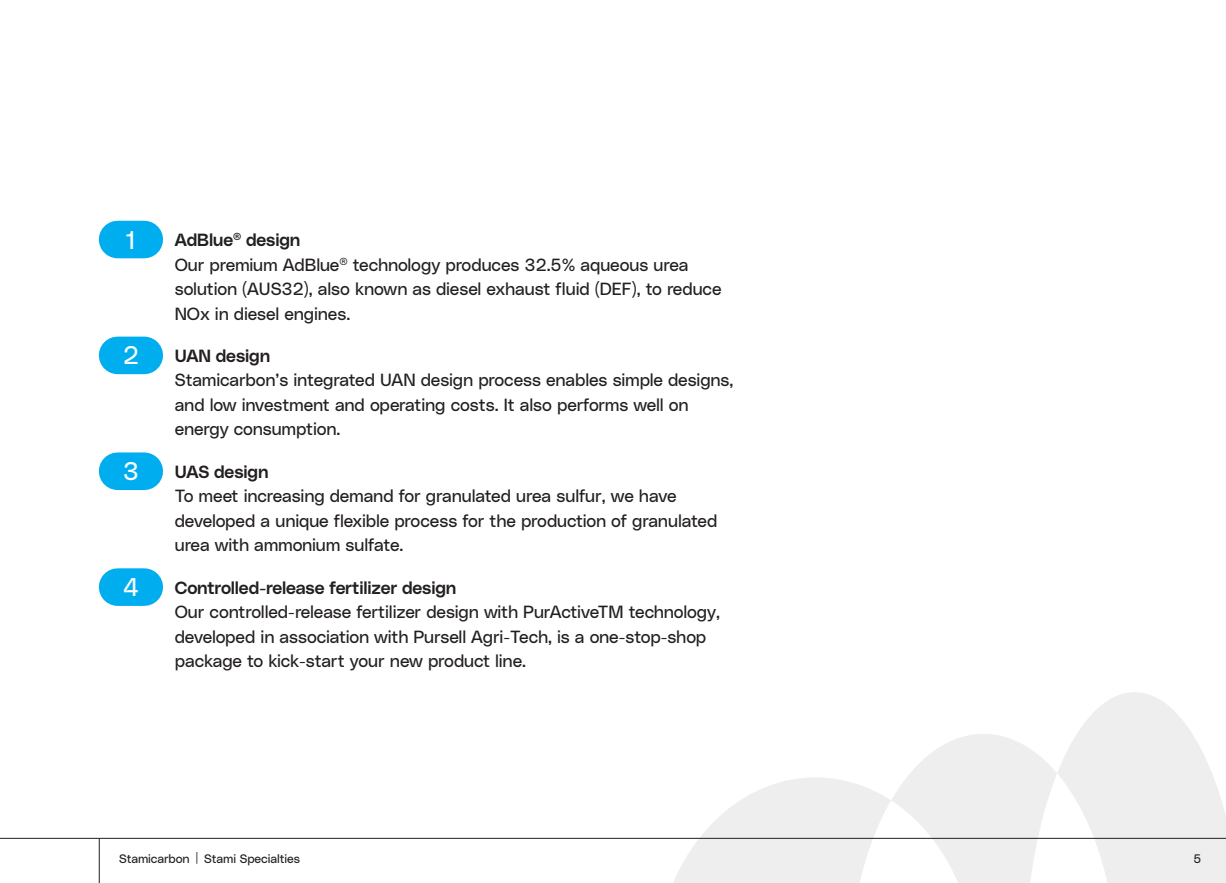
<style>
.page{position:relative;width:1226px;height:883px;background:#fff}
.page>*{position:absolute;margin:0;border:0;box-sizing:border-box;transform-origin:0 0}
.t1{font:25.38px "Poly Sans Neutral";color:#fff}
.titel_iconen{font:17.5px/24.5px "Poly Sans Neutral";letter-spacing:-.01em;color:#231f20}
.t2{font:12.25px "Poly Sans Neutral";letter-spacing:-.01em;color:#231f20}
.s1{font-family:"Poly Sans Median"}
</style>
<div class="page">
<svg style="left:667px;top:692px;width:558px;height:191px;fill:#eeeeef"></svg>
<hr style="left:99px;top:838px;width:1px;height:45px;background:#231f20">
<hr style="left:0;top:838px;width:1225px;height:1px;background:#231f20">
<div style="left:118px;top:221px;width:26px;height:37px;background:#00aeef"></div>
<div style="left:118px;top:337px;width:26px;height:37px;background:#00aeef"></div>
<div style="left:118px;top:452px;width:26px;height:38px;background:#00aeef"></div>
<div style="left:118px;top:568px;width:26px;height:38px;background:#00aeef"></div>
<p class="t1" style="left:126px;top:221px;width:11px">1</p>
<p class="titel_iconen" style="left:175px;top:226px;width:548px"><span class="s1">AdBlue</span><sup>®</sup> <span class="s1">design<br></span>Our premium AdBlue<sup>®</sup> technology produces 32.5% aqueous urea solution (AUS32), also known as diesel exhaust fluid (DEF), to reduce NOx in diesel engines.</p>
<p class="t1" style="left:123px;top:337px;width:17px">2</p>
<p class="titel_iconen" style="left:175px;top:342px;width:560px"><span class="s1">UAN design<br></span>Stamicarbon’s integrated UAN design process enables simple designs, and low investment and operating costs. It also performs well on energy consumption.</p>
<p class="t1" style="left:123px;top:452px;width:18px">3</p>
<p class="titel_iconen" style="left:175px;top:458px;width:544px"><span class="s1">UAS design<br></span>To meet increasing demand for granulated urea sulfur, we have developed a unique flexible process for the production of granulated urea with ammonium sulfate.</p>
<p class="t1" style="left:122px;top:568px;width:19px">4</p>
<p class="titel_iconen" style="left:175px;top:574px;width:547px"><span class="s1">Controlled-release fertilizer design<br></span>Our controlled-release fertilizer design with PurActiveTM technology, developed in association with Pursell Agri-Tech, is a one-stop-shop package to kick-start your new product line.</p>
<p class="t2" style="left:119px;top:850px;width:182px">Stamicarbon | Stami Specialties</p>
<p class="t2" style="left:1193px;top:850px;width:9px">5</p>
</div>
